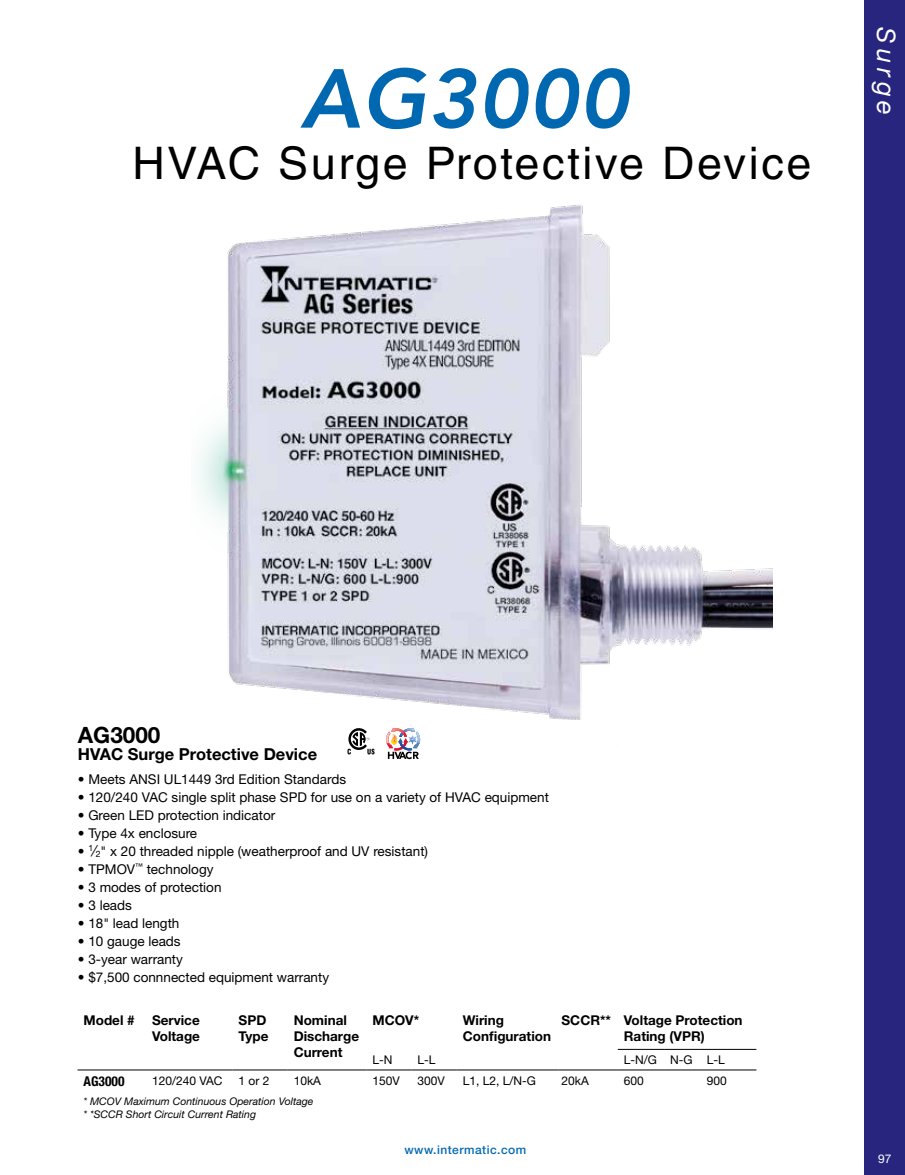
<style>
.page{position:relative;width:905px;height:1175px;background:#fff}
.page>*{position:absolute;margin:0;border:0;box-sizing:border-box;transform-origin:0 0}
.t1{font:italic 800 82.65px "Avenir LT Std";letter-spacing:.02em;color:#0067b1}
.t2{font:44.85px "Helvetica LT Std";letter-spacing:.06em;color:#000}
.t3{font:italic 25.5px "Helvetica Neue LT Std";color:#fff}
.t4{font:700 22.5px "Helvetica Neue LT Std";color:#000}
.t5{font:700 16.5px "Helvetica Neue LT Std";color:#000}
.t6{font:13.5px "Helvetica Neue LT Std";color:#000}
.t7{font:700 13.5px/16.2px "Helvetica Neue LT Std";color:#000}
.t8{font:700 condensed 13.5px "Helvetica Neue LT Std";color:#000}
.t9{font:12px "Helvetica Neue LT Std";color:#000}
.t10{font:500 12px "Helvetica Neue LT Std";letter-spacing:.04em;color:#0569b3}
.t11{font:12px "Helvetica Neue LT Std";color:#fff}
.t12{font:italic 10.5px/12.6px "Helvetica Neue LT Std";color:#000}
.s1{font-size:15px}
</style>
<div class="page">
<div style="left:864px;top:0;width:40px;height:1174px;background:#27257d"></div>
<img style="left:197px;top:204px;width:575px;height:556px">
<svg style="left:347px;top:728px;width:27px;height:26px"></svg>
<hr style="left:77px;top:1069px;width:69px;height:1px;background:#000">
<hr style="left:146px;top:1069px;width:86px;height:1px;background:#000">
<hr style="left:232px;top:1069px;width:56px;height:1px;background:#000">
<hr style="left:288px;top:1069px;width:78px;height:1px;background:#000">
<hr style="left:366px;top:1069px;width:45px;height:1px;background:#000">
<hr style="left:411px;top:1069px;width:46px;height:1px;background:#000">
<hr style="left:457px;top:1069px;width:101px;height:1px;background:#000">
<hr style="left:558px;top:1069px;width:59px;height:1px;background:#000">
<hr style="left:617px;top:1049px;width:47px;height:1px;background:#000">
<hr style="left:664px;top:1049px;width:37px;height:1px;background:#000">
<hr style="left:701px;top:1049px;width:55px;height:1px;background:#000">
<hr style="left:617px;top:1069px;width:47px;height:1px;background:#000">
<hr style="left:664px;top:1069px;width:37px;height:1px;background:#000">
<hr style="left:701px;top:1069px;width:55px;height:1px;background:#000">
<svg style="left:385px;top:727px;width:35px;height:32px"></svg>
<h1 class="t1" style="left:300px;top:50px;width:329px">AG3000</h1>
<h2 class="t2" style="left:132px;top:137px;width:680px">HVAC Surge Protective Device</h2>
<h3 class="t3" style="left:901px;top:27px;width:89px;rotate:90deg">Surge</h3>
<h3 class="t4" style="left:78px;top:721px;width:84px">AG3000</h3>
<p class="t5" style="left:78px;top:743px;width:241px">HVAC Surge Protective Device</p>
<p class="t6" style="left:78px;top:770px;width:270px">• Meets ANSI UL1449 3rd Edition Standards</p>
<p class="t6" style="left:78px;top:788px;width:472px">• 120/240 VAC single split phase SPD for use on a variety of HVAC equipment</p>
<p class="t6" style="left:78px;top:806px;width:199px">• Green LED protection indicator</p>
<p class="t6" style="left:78px;top:824px;width:121px">• Type 4x enclosure</p>
<p class="t6" style="left:78px;top:842px;width:352px">• <sup>1</sup><span class="s1">⁄</span><sub>2</sub>" x 20 threaded nipple (weatherproof and UV resistant)</p>
<p class="t6" style="left:78px;top:860px;width:137px">• TPMOV<sup>™</sup> technology</p>
<p class="t6" style="left:78px;top:878px;width:145px">• 3 modes of protection</p>
<p class="t6" style="left:78px;top:896px;width:56px">• 3 leads</p>
<p class="t6" style="left:78px;top:914px;width:103px">• 18" lead length</p>
<p class="t6" style="left:78px;top:932px;width:104px">• 10 gauge leads</p>
<p class="t6" style="left:78px;top:950px;width:106px">• 3-year warranty</p>
<p class="t6" style="left:78px;top:968px;width:253px">• $7,500 connnected equipment warranty</p>
<p class="t7" style="left:83px;top:1011px;width:53px">Model #</p>
<p class="t7" style="left:152px;top:1011px;width:49px">Service<br>Voltage</p>
<p class="t7" style="left:238px;top:1011px;width:32px">SPD<br>Type</p>
<p class="t7" style="left:294px;top:1011px;width:67px">Nominal<br>Discharge<br>Current</p>
<p class="t7" style="left:372px;top:1011px;width:48px">MCOV*</p>
<p class="t7" style="left:463px;top:1011px;width:90px">Wiring<br>Configuration</p>
<p class="t7" style="left:624px;top:1011px;width:120px;text-indent:-62px">SCCR** Voltage Protection<br>Rating (VPR)</p>
<p class="t9" style="left:372px;top:1052px;width:22px">L-N</p>
<p class="t9" style="left:417px;top:1052px;width:20px">L-L</p>
<p class="t9" style="left:623px;top:1052px;width:103px">L-N/G N-G L-L</p>
<p class="t8" style="left:83px;top:1072px;width:42px">AG3000</p>
<p class="t9" style="left:152px;top:1073px;width:72px">120/240 VAC</p>
<p class="t9" style="left:238px;top:1073px;width:32px">1 or 2</p>
<p class="t9" style="left:294px;top:1073px;width:29px">10kA</p>
<p class="t9" style="left:372px;top:1073px;width:29px">150V</p>
<p class="t9" style="left:417px;top:1073px;width:29px">300V</p>
<p class="t9" style="left:463px;top:1073px;width:75px">L1, L2, L/N-G</p>
<p class="t9" style="left:561px;top:1073px;width:29px">20kA</p>
<p class="t9" style="left:623px;top:1073px;width:22px">600</p>
<p class="t9" style="left:707px;top:1073px;width:22px">900</p>
<p class="t12" style="left:83px;top:1094px;width:231px">* MCOV Maximum Continuous Operation Voltage * *SCCR Short Circuit Current Rating</p>
<p class="t10" style="left:404px;top:1142px;width:123px">www.intermatic.com</p>
<p class="t11" style="left:878px;top:1151px;width:15px">97</p>
</div>
